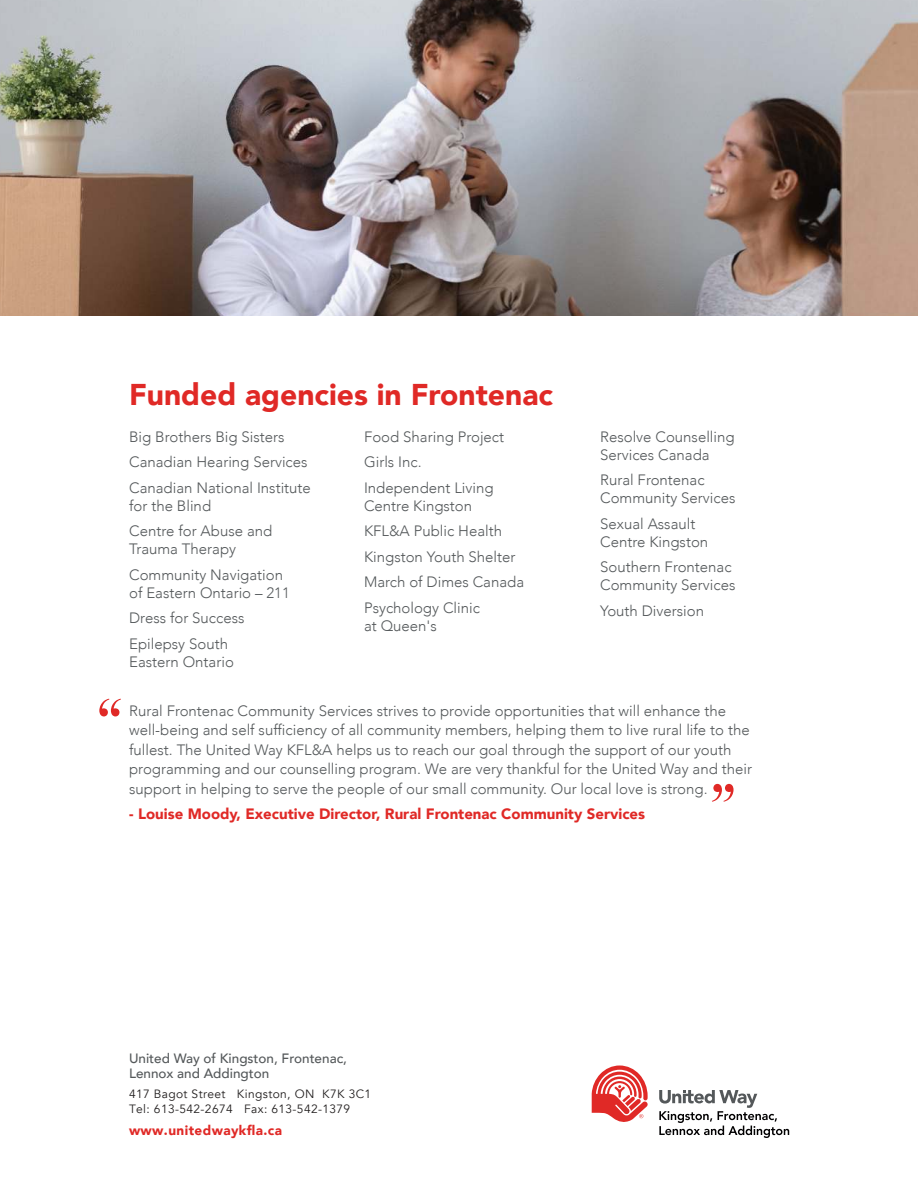
<style>
.page{position:relative;width:918px;height:1188px;background:#fff}
.page>*{position:absolute;margin:0;border:0;box-sizing:border-box;transform-origin:0 0}
.t1{font:900 30px "Avenir";color:#e02926}
.t2{font:300 15px/25.5px "Avenir";color:#54585a}
.t3{font:900 15px "Avenir";color:#e02926}
.t4{font:500 13.5px/15px "Avenir";color:#54585a}
.t5{font:900 13.5px "Avenir";letter-spacing:.03em;color:#e02926}
.t6{font:12px/14.4px "Avenir";letter-spacing:.03em;color:#221f1f}
</style>
<div class="page">
<img style="left:0;top:0;width:918px;height:315px">
<svg style="left:592px;top:1065px;width:56px;height:57px"></svg>
<svg style="left:659px;top:1090px;width:130px;height:48px"></svg>
<svg style="left:99px;top:699px;width:22px;height:17px"></svg>
<svg style="left:712px;top:784px;width:22px;height:18px"></svg>
<h1 class="t1" style="left:129px;top:382px;width:425px">Funded agencies in Frontenac</h1>
<p class="t2" style="left:129px;top:425px;width:183px">Big Brothers Big Sisters<br>Canadian Hearing Services<br>Canadian National Institute</p>
<p class="t2" style="left:129px;top:494px;width:145px">for the Blind<br>Centre for Abuse and</p>
<p class="t2" style="left:129px;top:538px;width:155px">Trauma Therapy<br>Community Navigation</p>
<p class="t2" style="left:129px;top:581px;width:162px">of Eastern Ontario – 211<br>Dress for Success<br>Epilepsy South</p>
<p class="t2" style="left:129px;top:650px;width:106px">Eastern Ontario</p>
<p class="t2" style="left:364px;top:425px;width:142px">Food Sharing Project<br>Girls Inc.<br>Independent Living</p>
<p class="t2" style="left:364px;top:494px;width:162px">Centre Kingston<br>KFL&amp;A Public Health<br>Kingston Youth Shelter<br>March of Dimes Canada<br>Psychology Clinic</p>
<p class="t2" style="left:364px;top:614px;width:74px">at Queen's</p>
<p class="t2" style="left:600px;top:429px;width:136px;line-height:18px">Resolve Counselling<br>Services Canada</p>
<p class="t2" style="left:600px;top:472px;width:137px;line-height:18px">Rural Frontenac<br>Community Services</p>
<p class="t2" style="left:600px;top:516px;width:110px;line-height:18px">Sexual Assault<br>Centre Kingston</p>
<p class="t2" style="left:600px;top:559px;width:137px;line-height:18px">Southern Frontenac<br>Community Services</p>
<p class="t2" style="left:600px;top:599px;width:105px">Youth Diversion</p>
<p class="t2" style="left:129px;top:702px;width:624px;line-height:19.5px">Rural Frontenac Community Services strives to provide opportunities that will enhance the well-being and self sufficiency of all community members, helping them to live rural life to the fullest. The United Way KFL&amp;A helps us to reach our goal through the support of our youth programming and our counselling program. We are very thankful for the United Way and their support in helping to serve the people of our small community. Our local love is strong.</p>
<p class="t3" style="left:129px;top:808px;width:518px">- Louise Moody, Executive Director, Rural Frontenac Community Services</p>
<p class="t4" style="left:129px;top:1052px;width:219px">United Way of Kingston, Frontenac,<br>Lennox and Addington</p>
<p class="t6" style="left:129px;top:1088px;width:244px">417 Bagot Street Kingston, ON K7K 3C1<br>Tel: 613-542-2674 Fax: 613-542-1379</p>
<p class="t5" style="left:129px;top:1119px;width:155px">www.unitedwaykfla.ca</p>
</div>
